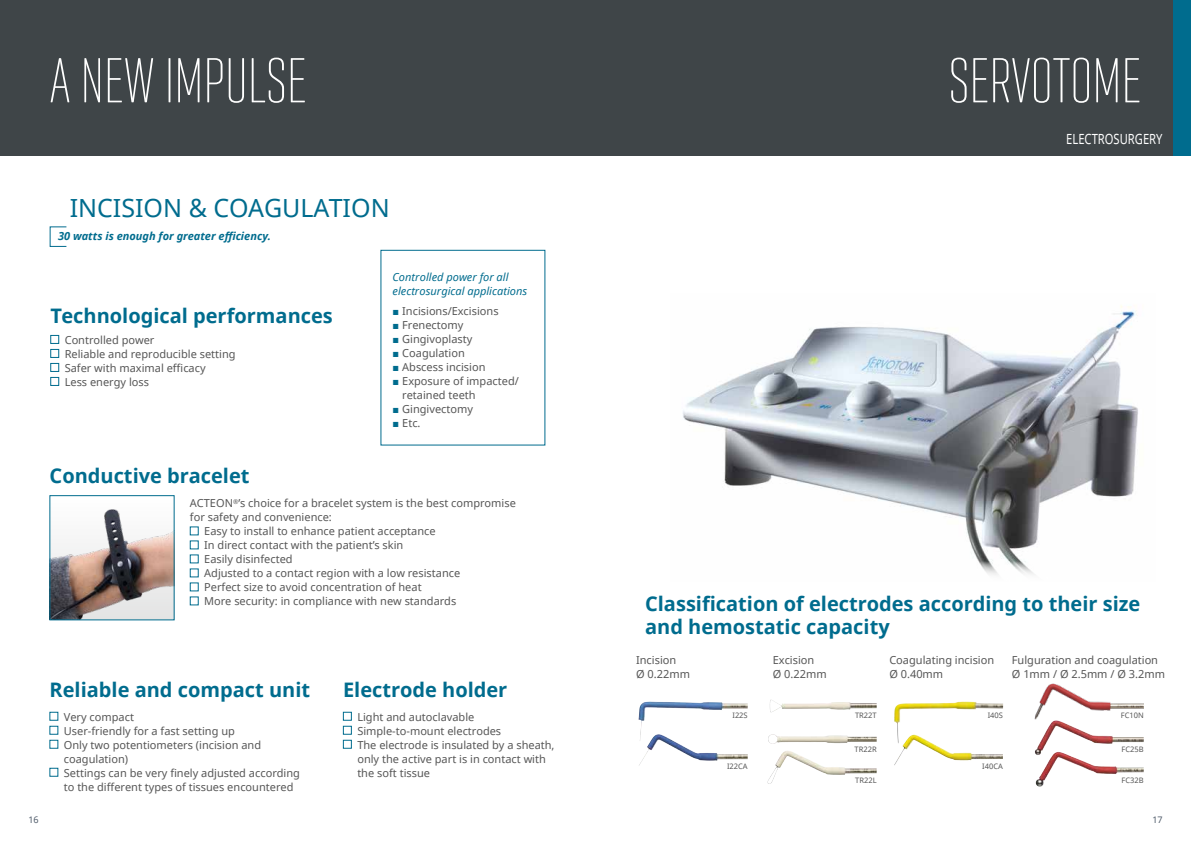
<style>
.page{position:relative;width:1191px;height:842px;background:#fff}
.page>*{position:absolute;margin:0;border:0;box-sizing:border-box;transform-origin:0 0}
.t1{font:200 65px "Geogrotesque X Comp";color:#fff}
.t2{font:25px "Noto Sans";color:#006c8e}
.t3{font:700 20px/23px "Noto Sans";color:#006c8e}
.t4{font:14px "Noto Sans";color:#fff;scale:.8 1}
.t5{font:11px/14px "Noto Sans";color:#565656}
.t6{font:italic 11px/14.4px "Noto Sans";color:#006c8e}
.t7{font:italic 700 11px "Noto Sans";color:#006c8e}
.t8{font:9px "Noto Sans";color:#4e5a69}
.t9{font:7.5px "Noto Sans";color:#565656}
.s1{font-family:"Arial";color:#006c8e}
</style>
<div class="page">
<div style="left:0;top:0;width:1191px;height:156px;background:#3f4548"></div>
<div style="left:1174px;top:0;width:17px;height:156px;background:#006c8e"></div>
<img style="left:683px;top:305px;width:455px;height:256px">
<div style="left:343px;top:712px;width:8px;height:8px;border:1px solid #006c8e"></div>
<div style="left:343px;top:726px;width:8px;height:8px;border:1px solid #006c8e"></div>
<div style="left:343px;top:740px;width:8px;height:8px;border:1px solid #006c8e"></div>
<svg style="left:49px;top:495px;width:126px;height:125px"></svg>
<div style="left:50px;top:335px;width:9px;height:9px;border:1px solid #006c8e"></div>
<div style="left:50px;top:349px;width:9px;height:9px;border:1px solid #006c8e"></div>
<div style="left:50px;top:363px;width:9px;height:9px;border:1px solid #006c8e"></div>
<div style="left:50px;top:377px;width:9px;height:9px;border:1px solid #006c8e"></div>
<svg style="left:380px;top:250px;width:165px;height:196px"></svg>
<img style="left:638px;top:702px;width:109px;height:33px">
<img style="left:639px;top:735px;width:108px;height:30px">
<img style="left:770px;top:700px;width:106px;height:12px">
<img style="left:768px;top:735px;width:108px;height:9px">
<img style="left:767px;top:751px;width:109px;height:33px">
<img style="left:894px;top:702px;width:109px;height:33px">
<img style="left:894px;top:735px;width:109px;height:30px">
<img style="left:1035px;top:755px;width:108px;height:32px">
<img style="left:1035px;top:731px;width:108px;height:24px">
<img style="left:1034px;top:683px;width:109px;height:48px">
<h1 class="t1" style="left:50px;top:40px;width:259px">A NEW IMPULSE</h1>
<h1 class="t1" style="left:948px;top:40px;width:194px">SERVOTOME</h1>
<p class="t4" style="left:1026px;top:129px;width:172px">POWERFUL ULTRASONICS</p>
<p class="t4" style="left:1066px;top:129px;width:122px">ELECTROSURGERY</p>
<h2 class="t2" style="left:70px;top:191px;width:321px">INCISION &amp; COAGULATION</h2>
<p class="t7" style="left:58px;top:228px;width:214px">30 watts is enough for greater efficiency.</p>
<h3 class="t3" style="left:51px;top:303px;width:284px">Technological performances</h3>
<p class="t5" style="left:65px;top:332px;width:172px">Controlled power<br>Reliable and reproducible setting<br>Safer with maximal efficacy<br>Less energy loss</p>
<p class="t6" style="left:392px;top:269px;width:136px">Controlled power for all electrosurgical applications</p>
<p class="t5" style="left:392px;top:303px;width:108px"><span class="s1">■</span> Incisions/Excisions</p>
<p class="t5" style="left:392px;top:317px;width:72px"><span class="s1">■</span> Frenectomy</p>
<p class="t5" style="left:392px;top:331px;width:81px"><span class="s1">■</span> Gingivoplasty</p>
<p class="t5" style="left:392px;top:345px;width:74px"><span class="s1">■</span> Coagulation</p>
<p class="t5" style="left:392px;top:359px;width:94px"><span class="s1">■</span> Abscess incision</p>
<p class="t5" style="left:402px;top:373px;width:118px;text-indent:-10px"><span class="s1">■</span> Exposure of impacted/ retained teeth</p>
<p class="t5" style="left:392px;top:401px;width:82px"><span class="s1">■</span> Gingivectomy</p>
<p class="t5" style="left:392px;top:415px;width:30px"><span class="s1">■</span> Etc.</p>
<p class="t8" style="left:28px;top:814px;width:12px">16</p>
<h3 class="t3" style="left:50px;top:463px;width:201px">Conductive bracelet</h3>
<p class="t5" style="left:190px;top:496px;width:327px">ACTEON<sup>®</sup>’s choice for a bracelet system is the best compromise</p>
<p class="t5" style="left:190px;top:510px;width:143px">for safety and convenience:</p>
<p class="t5" style="left:204px;top:524px;width:233px">Easy to install to enhance patient acceptance</p>
<p class="t5" style="left:204px;top:538px;width:201px">In direct contact with the patient’s skin</p>
<p class="t5" style="left:204px;top:552px;width:90px">Easily disinfected</p>
<p class="t5" style="left:204px;top:566px;width:258px">Adjusted to a contact region with a low resistance</p>
<p class="t5" style="left:204px;top:580px;width:219px">Perfect size to avoid concentration of heat</p>
<p class="t5" style="left:204px;top:594px;width:254px">More security: in compliance with new standards</p>
<h3 class="t3" style="left:645px;top:592px;width:497px">Classification of electrodes according to their size and hemostatic capacity</h3>
<h3 class="t3" style="left:50px;top:677px;width:262px">Reliable and compact unit</h3>
<p class="t5" style="left:64px;top:709px;width:238px">Very compact<br>User-friendly for a fast setting up<br>Only two potentiometers (incision and coagulation)<br>Settings can be very finely adjusted according to the different types of tissues encountered</p>
<h3 class="t3" style="left:343px;top:677px;width:166px">Electrode holder</h3>
<p class="t5" style="left:357px;top:709px;width:199px">Light and autoclavable<br>Simple-to-mount electrodes<br>The electrode is insulated by a sheath, only the active part is in contact with the soft tissue</p>
<p class="t5" style="left:636px;top:653px;width:55px">Incision<br>Ø 0.22mm</p>
<p class="t5" style="left:773px;top:653px;width:55px">Excision<br>Ø 0.22mm</p>
<p class="t5" style="left:889px;top:653px;width:106px">Coagulating incision<br>Ø 0.40mm</p>
<p class="t5" style="left:1012px;top:653px;width:155px">Fulguration and coagulation<br>Ø 1mm / Ø 2.5mm / Ø 3.2mm</p>
<p class="t9" style="left:732px;top:710px;width:17px">I22S</p>
<p class="t9" style="left:855px;top:710px;width:23px">TR22T</p>
<p class="t9" style="left:987px;top:710px;width:17px">I40S</p>
<p class="t9" style="left:1120px;top:710px;width:24px">FC10N</p>
<p class="t9" style="left:854px;top:744px;width:24px">TR22R</p>
<p class="t9" style="left:1121px;top:744px;width:24px">FC25B</p>
<p class="t9" style="left:855px;top:775px;width:23px">TR22L</p>
<p class="t9" style="left:1121px;top:775px;width:24px">FC32B</p>
<p class="t9" style="left:727px;top:761px;width:22px">I22CA</p>
<p class="t9" style="left:982px;top:761px;width:22px">I40CA</p>
<p class="t8" style="left:1152px;top:814px;width:12px">17</p>
</div>
